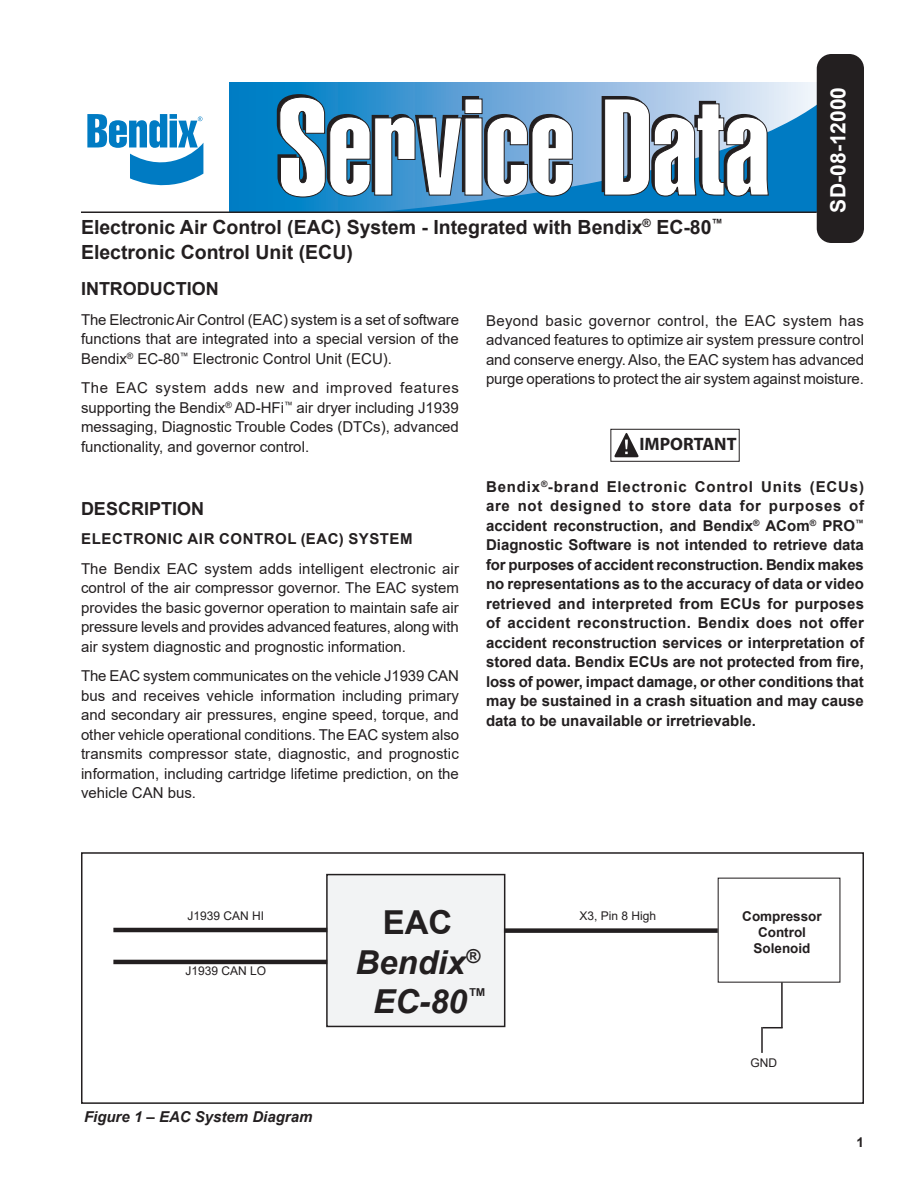
<style>
.page{position:relative;width:918px;height:1188px;background:#fff}
.page>*{position:absolute;margin:0;border:0;box-sizing:border-box;transform-origin:0 0}
.t1{font:italic 700 33px/39.6px "Arial";color:#231f20;text-align:center}
.t2{font:700 33px "Arial";color:#231f20}
.SD_Number{font:700 21px "Arial";color:#fff}
.t3{font:700 19.5px/25.3px "Arial";color:#231f20}
.Body_text{font:700 18px "Arial";color:#231f20}
.t4{font:700 18px "Myriad Pro";color:#231f20}
.Body_text-2{font:15px/19.5px "Arial";color:#231f20;text-align:justify}
.Body_text-3{font:700 15px/19.5px "Arial";color:#231f20;text-align:justify}
.Body_text-4{font:700 15px "Arial";letter-spacing:.035em;color:#231f20}
.t5{font:italic 700 15px "Arial";color:#231f20}
.t6{font:700 13.5px "Arial";color:#231f20}
.t7{font:12px "Arial";color:#231f20}
</style>
<div class="page">
<div style="left:230px;top:82px;width:608px;height:130px;background:linear-gradient(to right,#0073c1,#fdf0fa)"></div>
<svg style="left:376px;top:104px;width:441px;height:108px;background:#298bc8"></svg>
<div style="left:817px;top:54px;width:47px;height:189px;background:#231f20;border-radius:15px"></div>
<svg style="left:277px;top:94px;width:296px;height:103px"></svg>
<svg style="left:602px;top:96px;width:167px;height:100px"></svg>
<hr style="left:81px;top:212px;width:736px;height:1px;background:#231f20">
<svg style="left:87px;top:114px;width:116px;height:72px"></svg>
<svg style="left:614px;top:433px;width:25px;height:24px"></svg>
<div style="left:610px;top:429px;width:130px;height:33px;border:1px solid #231f20"></div>
<div style="left:81px;top:852px;width:783px;height:252px;border:2px solid #231f20"></div>
<div style="left:327px;top:875px;width:178px;height:151px;background:#f2f3f4"></div>
<div style="left:326px;top:874px;width:179px;height:153px;border:2px solid #231f20"></div>
<hr style="left:113px;top:928px;width:214px;height:4px;background:#231f20">
<hr style="left:113px;top:960px;width:214px;height:4px;background:#231f20">
<div style="left:504px;top:928px;width:214px;height:5px;background:#231f20"></div>
<hr style="left:781px;top:982px;width:2px;height:46px;background:#231f20">
<svg style="left:763px;top:1027px;width:20px;height:1px"></svg>
<hr style="left:761px;top:1027px;width:2px;height:26px;background:#231f20">
<p class="t3" style="left:81px;top:214px;width:644px">Electronic Air Control (EAC) System - Integrated with Bendix<sup>®</sup> EC-80<sup>™<br></sup>Electronic Control Unit (ECU)</p>
<p class="SD_Number" style="left:823px;top:213px;width:127px;rotate:-90deg">SD-08-12000</p>
<p class="Body_text" style="left:81px;top:276px;width:139px">INTRODUCTION</p>
<p class="Body_text-2" style="left:81px;top:310px;width:380px">The Electronic Air Control (EAC) system is a set of software functions that are integrated into a special version of the Bendix<sup>®</sup> EC-80<sup>™</sup> Electronic Control Unit (ECU).</p>
<p class="Body_text-2" style="left:81px;top:378px;width:379px">The EAC system adds new and improved features supporting the Bendix<sup>®</sup> AD-HFi<sup>™</sup> air dryer including J1939 messaging, Diagnostic Trouble Codes (DTCs), advanced functionality, and governor control.</p>
<p class="Body_text" style="left:81px;top:496px;width:125px">DESCRIPTION</p>
<p class="Body_text-4" style="left:81px;top:528px;width:333px">ELECTRONIC AIR CONTROL (EAC) SYSTEM</p>
<p class="Body_text-2" style="left:81px;top:558px;width:380px">The Bendix EAC system adds intelligent electronic air control of the air compressor governor. The EAC system provides the basic governor operation to maintain safe air pressure levels and provides advanced features, along with air system diagnostic and prognostic information.</p>
<p class="Body_text-2" style="left:81px;top:666px;width:380px">The EAC system communicates on the vehicle J1939 CAN bus and receives vehicle information including primary and secondary air pressures, engine speed, torque, and other vehicle operational conditions. The EAC system also transmits compressor state, diagnostic, and prognostic information, including cartridge lifetime prediction, on the vehicle CAN bus.</p>
<p class="Body_text-2" style="left:486px;top:311px;width:380px">Beyond basic governor control, the EAC system has advanced features to optimize air system pressure control and conserve energy. Also, the EAC system has advanced purge operations to protect the air system against moisture.</p>
<p class="t4" style="left:639px;top:432px;width:99px">IMPORTANT</p>
<p class="Body_text-3" style="left:486px;top:477px;width:380px">Bendix<sup>®</sup>-brand Electronic Control Units (ECUs) are not designed to store data for purposes of accident reconstruction, and Bendix<sup>®</sup> ACom<sup>®</sup> PRO<sup>™ </sup>Diagnostic Software is not intended to retrieve data for purposes of accident reconstruction. Bendix makes no representations as to the accuracy of data or video retrieved and interpreted from ECUs for purposes of accident reconstruction. Bendix does not offer accident reconstruction services or interpretation of stored data. Bendix ECUs are not protected from fire, loss of power, impact damage, or other conditions that may be sustained in a crash situation and may cause data to be unavailable or irretrievable.</p>
<p class="t7" style="left:188px;top:908px;width:78px">J1939 CAN HI</p>
<p class="t7" style="left:186px;top:963px;width:82px">J1939 CAN LO</p>
<p class="t5" style="left:84px;top:1107px;width:230px">Figure 1 – EAC System Diagram</p>
<p class="t2" style="left:383px;top:899px;width:71px">EAC</p>
<p class="t1" style="left:355px;top:943px;width:132px">Bendix<sup>®<br></sup>EC-80<sup>™</sup></p>
<p class="t7" style="left:580px;top:908px;width:78px">X3, Pin 8 High</p>
<p class="t6" style="left:742px;top:906px;width:81px">Compressor</p>
<p class="t6" style="left:758px;top:923px;width:49px">Control</p>
<p class="t6" style="left:754px;top:939px;width:59px">Solenoid</p>
<p class="t7" style="left:750px;top:1055px;width:28px">GND</p>
<p class="t6" style="left:856px;top:1132px;width:9px">1</p>
</div>
